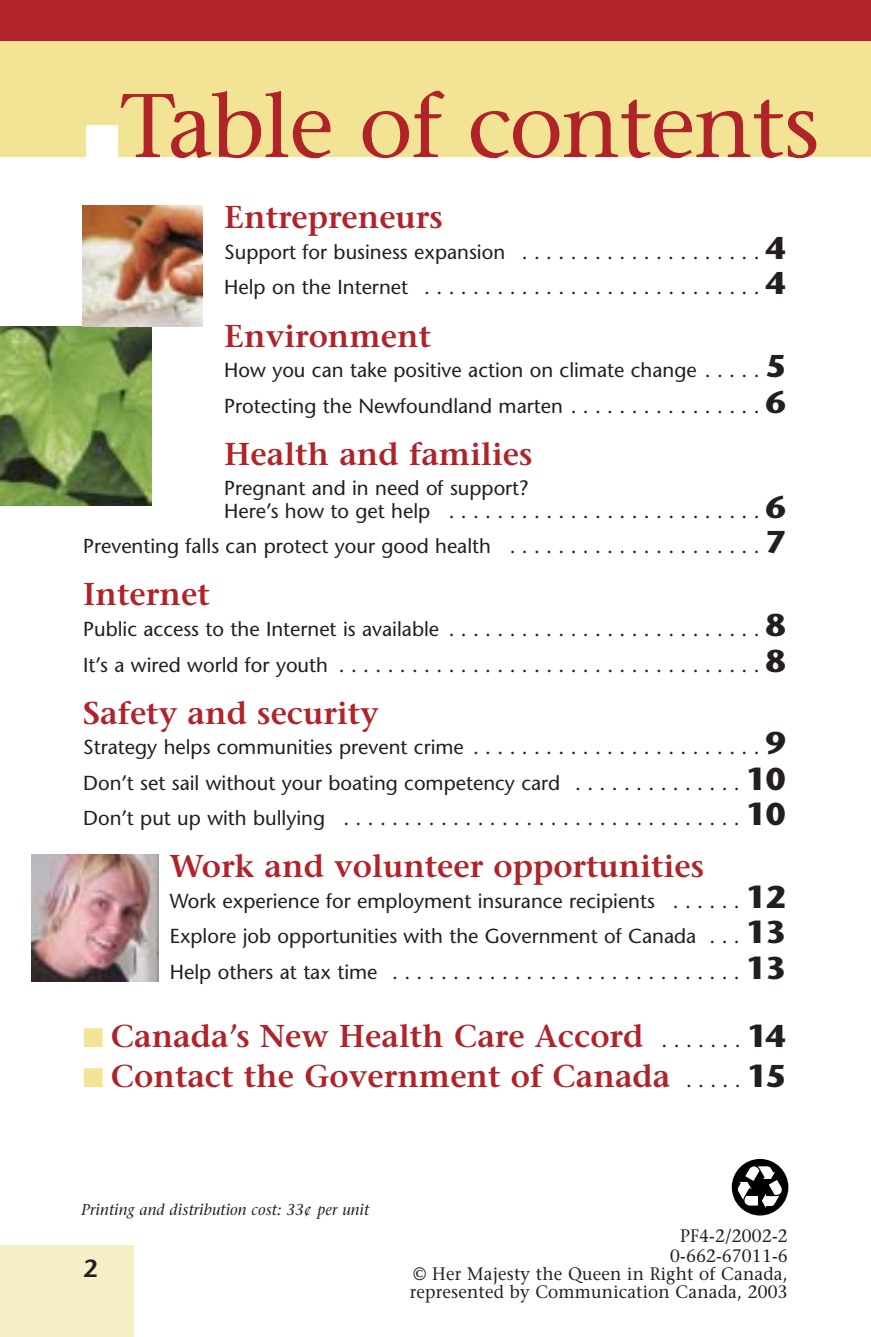
<style>
.page{position:relative;width:871px;height:1337px;background:#fff}
.page>*{position:absolute;margin:0;border:0;box-sizing:border-box;transform-origin:0 0}
.t1{font:90px "Stone Serif";letter-spacing:-.015em;color:#af2329}
.t2{font:600 31.5px "Stone Serif";color:#af2329}
.t3{font:600 24.75px "Stone Sans";color:#231f1f}
.t4{font:20.25px/35.6px "Stone Sans";color:#231f1f}
.t5{font:18px/20.2px "Stone Serif";letter-spacing:.01em;color:#231f1f;text-align:center;scale:.95 1}
.t6{font:italic 15.75px "Stone Serif";letter-spacing:.01em;color:#231f1f;scale:.95 1}
.s1{font-weight:700;font-size:31.5px}
.s2{color:#f2e494}
.s3{font-family:"Stone Sans";font-weight:400;font-size:20.25px;color:#231f1f}
.s4{font-family:"Stone Sans";font-weight:700;color:#231f1f}
</style>
<div class="page">
<div style="left:0;top:23px;width:871px;height:134px;background:#f2e494"></div>
<img style="left:0;top:326px;width:152px;height:179px">
<div style="left:0;top:0;width:871px;height:40px;background:#af2329"></div>
<img style="left:82px;top:206px;width:121px;height:120px">
<img style="left:32px;top:854px;width:127px;height:127px">
<div style="left:0;top:1245px;width:133px;height:91px;background:#f6eec7"></div>
<svg style="left:732px;top:1159px;width:56px;height:56px"></svg>
<div style="left:86px;top:125px;width:32px;height:39px;background:#fff"></div>
<h1 class="t1" style="left:120px;top:91px;width:701px">Table of contents</h1>
<h2 class="t2" style="left:224px;top:205px;width:220px">Entrepreneurs</h2>
<p class="t4" style="left:224px;top:236px;width:563px">Support for business expansion . . . . . . . . . . . . . . . . . . . . <span class="s1">4<br></span>Help on the Internet . . . . . . . . . . . . . . . . . . . . . . . . . . . . <span class="s1">4</span></p>
<h2 class="t2" style="left:224px;top:323px;width:208px">Environment</h2>
<p class="t4" style="left:224px;top:354px;width:563px">How you can take positive action on climate change . . . . . <span class="s1">5<br></span>Protecting the Newfoundland marten . . . . . . . . . . . . . . . . <span class="s1">6</span></p>
<h2 class="t2" style="left:224px;top:441px;width:310px">Health and families</h2>
<p class="t4" style="left:224px;top:479px;width:563px;line-height:22.5px">Pregnant and in need of support?<br>Here’s how to get help . . . . . . . . . . . . . . . . . . . . . . . . . . <span class="s1">6</span></p>
<p class="t4" style="left:83px;top:530px;width:704px">Preventing falls can protect your good health . . . . . . . . . . . . . . . . . . . . . <span class="s1">7</span></p>
<h2 class="t2" style="left:83px;top:582px;width:128px">Internet</h2>
<p class="t4" style="left:83px;top:613px;width:704px">Public access to the Internet is available . . . . . . . . . . . . . . . . . . . . . . . . . . <span class="s1">8<br></span>It’s a wired world for youth . . . . . . . . . . . . . . . . . . . . . . . . . . . . . . . . . . . <span class="s1">8</span></p>
<h2 class="t2" style="left:83px;top:700px;width:297px">Safety and security</h2>
<p class="t4" style="left:83px;top:731px;width:704px;text-align:justify">Strategy helps communities prevent crime . . . . . . . . . . . . . . . . . . . . . . . . <span class="s1">9<br></span>Don’t set sail without your boating competency card . . . . . . . . . . . . . . <span class="s1">10<br></span>Don’t put up with bullying . . . . . . . . . . . . . . . . . . . . . . . . . . . . . . . . . <span class="s1">10</span></p>
<h2 class="t2" style="left:170px;top:854px;width:536px">Work and volunteer opportunities</h2>
<p class="t4" style="left:170px;top:885px;width:617px;text-align:justify">Work experience for employment insurance recipients . . . . . . <span class="s1">12<br></span>Explore job opportunities with the Government of Canada . . . <span class="s1">13<br></span>Help others at tax time . . . . . . . . . . . . . . . . . . . . . . . . . . . . . <span class="s1">13</span></p>
<h2 class="t2" style="left:83px;top:1024px;width:704px"><span class="s2">■</span> Canada’s New Health Care Accord <span class="s3">. . . . . . .</span> <span class="s4">14</span></h2>
<h2 class="t2" style="left:83px;top:1063px;width:704px"><span class="s2">■</span> Contact the Government of Canada <span class="s3">. . . . .</span> <span class="s4">15</span></h2>
<p class="t6" style="left:82px;top:1203px;width:304px">Printing and distribution cost: 33¢ per unit</p>
<p class="t3" style="left:83px;top:1258px;width:16px">2</p>
<p class="t5" style="left:670px;top:1227px;width:125px">PF4-2/2002-2<br>0-662-67011-6</p>
<p class="t5" style="left:410px;top:1266px;width:399px;line-height:18px;text-align:left">© Her Majesty the Queen in Right of Canada, represented by Communication Canada, 2003</p>
</div>
